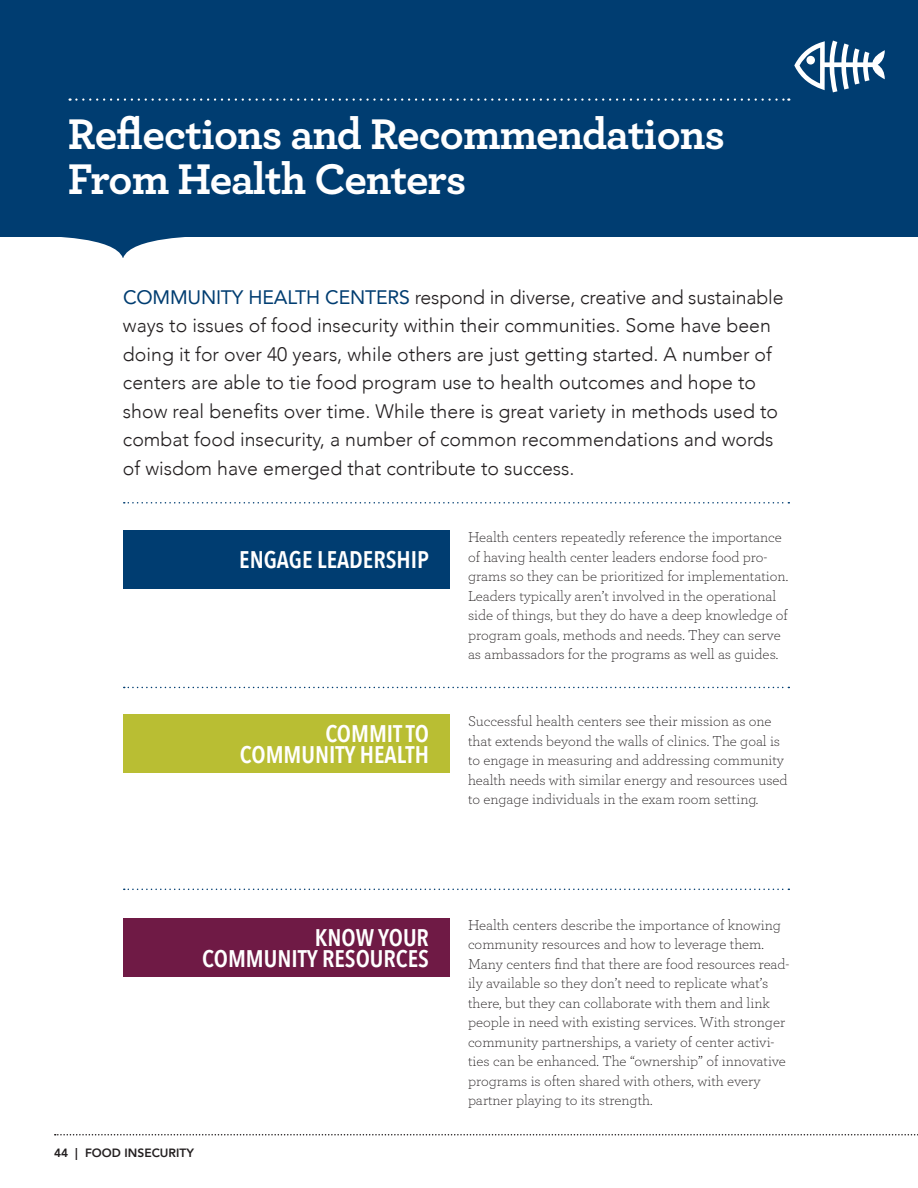
<style>
.page{position:relative;width:918px;height:1188px;background:#fff}
.page>*{position:absolute;margin:0;border:0;box-sizing:border-box;transform-origin:0 0}
.t1{font:700 45px/45px "Archer";letter-spacing:-.02em;color:#fff}
.t2{font:600 24px/21px "Avenir Next Condensed";color:#fff;text-align:right}
.t3{font:300 19.5px/28.5px "Avenir";color:#231f20}
.t4{font:300 15px/19.5px "Archer";color:#231f20}
.t5{font:800 12px "Avenir";color:#231f20}
.s1{font-weight:400;color:#003d71}
</style>
<div class="page">
<svg style="left:55px;top:1134px;width:863px;height:2px"></svg>
<div style="left:0;top:0;width:918px;height:237px;background:#003d71"></div>
<svg style="left:61px;top:237px;width:124px;height:21px"></svg>
<svg style="left:794px;top:41px;width:91px;height:51px"></svg>
<svg style="left:70px;top:98px;width:719px;height:3px"></svg>
<svg style="left:124px;top:687px;width:665px;height:1px"></svg>
<svg style="left:124px;top:502px;width:665px;height:2px"></svg>
<svg style="left:124px;top:889px;width:665px;height:1px"></svg>
<div style="left:123px;top:530px;width:327px;height:58px;background:#003d71"></div>
<div style="left:123px;top:714px;width:327px;height:58px;background:#b9be33"></div>
<div style="left:123px;top:918px;width:327px;height:58px;background:#6f1a45"></div>
<p class="t1" style="left:68px;top:108px;width:659px">Reflections and Recommendations<br>From Health Centers</p>
<p class="t3" style="left:123px;top:283px;width:662px"><span class="s1">COMMUNITY HEALTH CENTERS</span> respond in diverse, creative and sustainable ways to issues of food insecurity within their communities. Some have been doing it for over 40 years, while others are just getting started. A number of centers are able to tie food program use to health outcomes and hope to show real benefits over time. While there is great variety in methods used to combat food insecurity, a number of common recommendations and words of wisdom have emerged that contribute to success.</p>
<p class="t2" style="left:239px;top:549px;width:191px">ENGAGE LEADERSHIP</p>
<p class="t2" style="left:240px;top:722px;width:191px">COMMIT TO<br>COMMUNITY HEALTH</p>
<p class="t4" style="left:468px;top:527px;width:322px">Health centers repeatedly reference the importance of having health center leaders endorse food pro&shy;grams so they can be prioritized for implementation.<br>Leaders typically aren’t involved in the operational side of things, but they do have a deep knowledge of program goals, methods and needs. They can serve as ambassadors for the programs as well as guides.</p>
<p class="t4" style="left:468px;top:711px;width:321px">Successful health centers see their mission as one that extends beyond the walls of clinics. The goal is to engage in measuring and addressing community health needs with similar energy and resources used to engage individuals in the exam room setting.</p>
<p class="t2" style="left:202px;top:926px;width:228px">KNOW YOUR<br>COMMUNITY RESOURCES</p>
<p class="t5" style="left:54px;top:1144px;width:141px">44 | FOOD INSECURITY</p>
<p class="t4" style="left:468px;top:915px;width:323px">Health centers describe the importance of knowing community resources and how to leverage them.<br>Many centers find that there are food resources read&shy;ily available so they don’t need to replicate what’s there, but they can collaborate with them and link people in need with existing services. With stronger community partnerships, a variety of center activi&shy;ties can be enhanced. The “ownership” of innovative programs is often shared with others, with every partner playing to its strength.</p>
</div>
